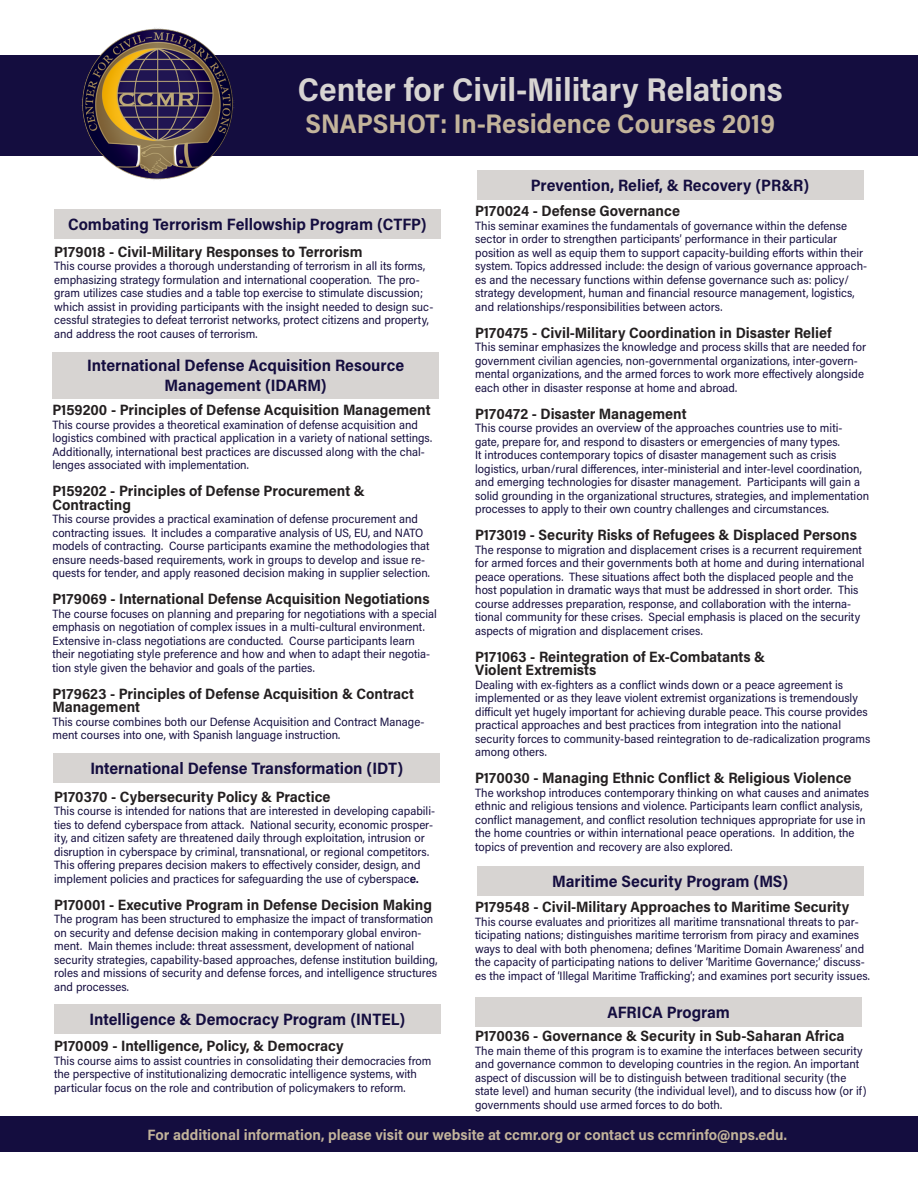
<style>
.page{position:relative;width:918px;height:1188px;background:#fff}
.page>*{position:absolute;margin:0;border:0;box-sizing:border-box;transform-origin:0 0}
.t1{font:700 33px "Acumin Pro Semi Cond";color:#d7d4d2}
.t2{font:700 27px "Acumin Pro Semi Cond";color:#c3b49b}
.t3{font:700 16.5px "Acumin Pro Semi Cond";color:#140d3f}
.t4{font:700 15px "Acumin Pro Semi Cond";color:#231f20}
.t5{font:700 15px "Acumin Pro Semi Cond";color:#c3b49b}
.t6{font:12px/13.5px "Acumin Pro Semi Cond";color:#140d3f}
.s1{font-weight:700}
</style>
<div class="page">
<div style="left:54px;top:209px;width:387px;height:29px;background:#d7d4d2"></div>
<div style="left:477px;top:170px;width:387px;height:29px;background:#d7d4d2"></div>
<div style="left:52px;top:352px;width:387px;height:46px;background:#d7d4d2"></div>
<div style="left:477px;top:866px;width:387px;height:29px;background:#d7d4d2"></div>
<div style="left:53px;top:753px;width:387px;height:30px;background:#d7d4d2"></div>
<div style="left:54px;top:1005px;width:387px;height:29px;background:#d7d4d2"></div>
<div style="left:475px;top:997px;width:387px;height:29px;background:#d7d4d2"></div>
<div style="left:0;top:55px;width:918px;height:101px;background:#140d3f"></div>
<img style="left:82px;top:28px;width:152px;height:152px">
<div style="left:0;top:1116px;width:918px;height:36px;background:#140d3f"></div>
<p class="t1" style="left:298px;top:66px;width:486px">Center for Civil-Military Relations</p>
<p class="t2" style="left:305px;top:105px;width:471px">SNAPSHOT: In-Residence Courses 2019</p>
<p class="t3" style="left:68px;top:212px;width:360px">Combating Terrorism Fellowship Program (CTFP)</p>
<p class="t4" style="left:54px;top:241px;width:310px">P179018 - Civil-Military Responses to Terrorism</p>
<p class="t6" style="left:54px;top:259px;width:381px">This course provides a thorough understanding of terrorism in all its forms, emphasizing strategy formulation and international cooperation. The pro&shy;gram utilizes case studies and a table top exercise to stimulate discussion; which assist in providing participants with the insight needed to design suc&shy;cessful strategies to defeat terrorist networks, protect citizens and property, and address the root causes of terrorism.</p>
<p class="t3" style="left:87px;top:354px;width:318px">International Defense Acquisition Resource</p>
<p class="t3" style="left:165px;top:374px;width:164px">Management (IDARM)</p>
<p class="t4" style="left:52px;top:399px;width:380px">P159200 - Principles of Defense Acquisition Management</p>
<p class="t6" style="left:52px;top:417px;width:381px">This course provides a theoretical examination of defense acquisition and logistics combined with practical application in a variety of national settings.<br>Additionally, international best practices are discussed along with the chal&shy;lenges associated with implementation.</p>
<p class="t4" style="left:52px;top:480px;width:314px">P159202 - Principles of Defense Procurement &amp;</p>
<p class="t4" style="left:52px;top:494px;width:80px">Contracting</p>
<p class="t6" style="left:52px;top:512px;width:379px">This course provides a practical examination of defense procurement and contracting issues. It includes a comparative analysis of US, EU, and NATO models of contracting. Course participants examine the methodologies that ensure needs-based requirements, work in groups to develop and issue re&shy;quests for tender, and apply reasoned decision making in supplier selection.</p>
<p class="t4" style="left:52px;top:588px;width:379px">P179069 - International Defense Acquisition Negotiations</p>
<p class="t6" style="left:52px;top:606px;width:386px">The course focuses on planning and preparing for negotiations with a special emphasis on negotiation of complex issues in a multi-cultural environment.<br>Extensive in-class negotiations are conducted. Course participants learn their negotiating style preference and how and when to adapt their negotia&shy;tion style given the behavior and goals of the parties.</p>
<p class="t4" style="left:52px;top:683px;width:363px">P179623 - Principles of Defense Acquisition &amp; Contract</p>
<p class="t4" style="left:52px;top:696px;width:89px">Management</p>
<p class="t6" style="left:52px;top:714px;width:374px">This course combines both our Defense Acquisition and Contract Manage&shy;ment courses into one, with Spanish language instruction.</p>
<p class="t3" style="left:90px;top:757px;width:315px">International Defense Transformation (IDT)</p>
<p class="t4" style="left:54px;top:786px;width:278px">P170370 - Cybersecurity Policy &amp; Practice</p>
<p class="t6" style="left:54px;top:804px;width:382px">This course is intended for nations that are interested in developing capabili&shy;ties to defend cyberspace from attack. National security, economic prosper&shy;ity, and citizen safety are threatened daily through exploitation, intrusion or disruption in cyberspace by criminal, transnational, or regional competitors.<br>This offering prepares decision makers to effectively consider, design, and implement policies and practices for safeguarding the use of cyberspac<span class="s1">e.</span></p>
<p class="t4" style="left:54px;top:894px;width:379px">P170001 - Executive Program in Defense Decision Making</p>
<p class="t6" style="left:54px;top:912px;width:385px">The program has been structured to emphasize the impact of transformation on security and defense decision making in contemporary global environ&shy;ment. Main themes include: threat assessment, development of national security strategies, capability-based approaches, defense institution building, roles and missions of security and defense forces, and intelligence structures and processes.</p>
<p class="t3" style="left:531px;top:173px;width:280px">Prevention, Relief, &amp; Recovery (PR&amp;R)</p>
<p class="t4" style="left:475px;top:200px;width:206px">P170024 - Defense Governance</p>
<p class="t6" style="left:475px;top:218px;width:393px">This seminar examines the fundamentals of governance within the defense sector in order to strengthen participants’ performance in their particular position as well as equip them to support capacity-building efforts within their system. Topics addressed include: the design of various governance approach&shy;es and the necessary functions within defense governance such as: policy/ strategy development, human and financial resource management, logistics, and relationships/responsibilities between actors.</p>
<p class="t4" style="left:475px;top:322px;width:358px">P170475 - Civil-Military Coordination in Disaster Relief</p>
<p class="t6" style="left:475px;top:340px;width:392px">This seminar emphasizes the knowledge and process skills that are needed for government civilian agencies, non-governmental organizations, inter-govern&shy;mental organizations, and the armed forces to work more effectively alongside each other in disaster response at home and abroad.</p>
<p class="t4" style="left:475px;top:403px;width:213px">P170472 - Disaster Management</p>
<p class="t6" style="left:475px;top:421px;width:395px">This course provides an overview of the approaches countries use to miti&shy;gate, prepare for, and respond to disasters or emergencies of many types.<br>It introduces contemporary topics of disaster management such as crisis logistics, urban/rural differences, inter-ministerial and inter-level coordination, and emerging technologies for disaster management. Participants will gain a solid grounding in the organizational structures, strategies, and implementation processes to apply to their own country challenges and circumstances.</p>
<p class="t4" style="left:475px;top:524px;width:383px">P173019 - Security Risks of Refugees &amp; Displaced Persons</p>
<p class="t6" style="left:475px;top:542px;width:391px">The response to migration and displacement crises is a recurrent requirement for armed forces and their governments both at home and during international peace operations. These situations affect both the displaced people and the host population in dramatic ways that must be addressed in short order. This course addresses preparation, response, and collaboration with the interna&shy;tional community for these crises. Special emphasis is placed on the security aspects of migration and displacement crises.</p>
<p class="t4" style="left:475px;top:646px;width:291px">P171063 - Reintegration of Ex-Combatants &amp;</p>
<p class="t4" style="left:475px;top:659px;width:123px">Violent Extremists</p>
<p class="t6" style="left:475px;top:677px;width:397px">Dealing with ex-fighters as a conflict winds down or a peace agreement is implemented or as they leave violent extremist organizations is tremendously difficult yet hugely important for achieving durable peace. This course provides practical approaches and best practices from integration into the national security forces to community-based reintegration to de-radicalization programs among others.</p>
<p class="t4" style="left:475px;top:767px;width:378px">P170030 - Managing Ethnic Conflict &amp; Religious Violence</p>
<p class="t6" style="left:475px;top:785px;width:396px">The workshop introduces contemporary thinking on what causes and animates ethnic and religious tensions and violence. Participants learn conflict analysis, conflict management, and conflict resolution techniques appropriate for use in the home countries or within international peace operations. In addition, the topics of prevention and recovery are also explored.</p>
<p class="t3" style="left:552px;top:869px;width:238px">Maritime Security Program (MS)</p>
<p class="t4" style="left:475px;top:896px;width:376px">P179548 - Civil-Military Approaches to Maritime Security</p>
<p class="t6" style="left:475px;top:914px;width:396px">This course evaluates and prioritizes all maritime transnational threats to par&shy;ticipating nations; distinguishes maritime terrorism from piracy and examines ways to deal with both phenomena; defines ‘Maritime Domain Awareness’ and the capacity of participating nations to deliver ‘Maritime Governance;’ discuss&shy;es the impact of ‘Illegal Maritime Trafficking’; and examines port security issues.</p>
<p class="t3" style="left:90px;top:1008px;width:317px">Intelligence &amp; Democracy Program (INTEL)</p>
<p class="t3" style="left:607px;top:1000px;width:124px">AFRICA Program</p>
<p class="t4" style="left:475px;top:1025px;width:371px">P170036 - Governance &amp; Security in Sub-Saharan Africa</p>
<p class="t6" style="left:475px;top:1043px;width:393px">The main theme of this program is to examine the interfaces between security and governance common to developing countries in the region. An important aspect of discussion will be to distinguish between traditional security (the state level) and human security (the individual level), and to discuss how (or if) governments should use armed forces to do both.</p>
<p class="t4" style="left:54px;top:1035px;width:291px">P170009 - Intelligence, Policy, &amp; Democracy</p>
<p class="t6" style="left:54px;top:1053px;width:379px">This course aims to assist countries in consolidating their democracies from the perspective of institutionalizing democratic intelligence systems, with particular focus on the role and contribution of policymakers to reform.</p>
<p class="t5" style="left:147px;top:1124px;width:641px">For additional information, please visit our website at ccmr.org or contact us ccmrinfo@nps.edu.</p>
</div>
